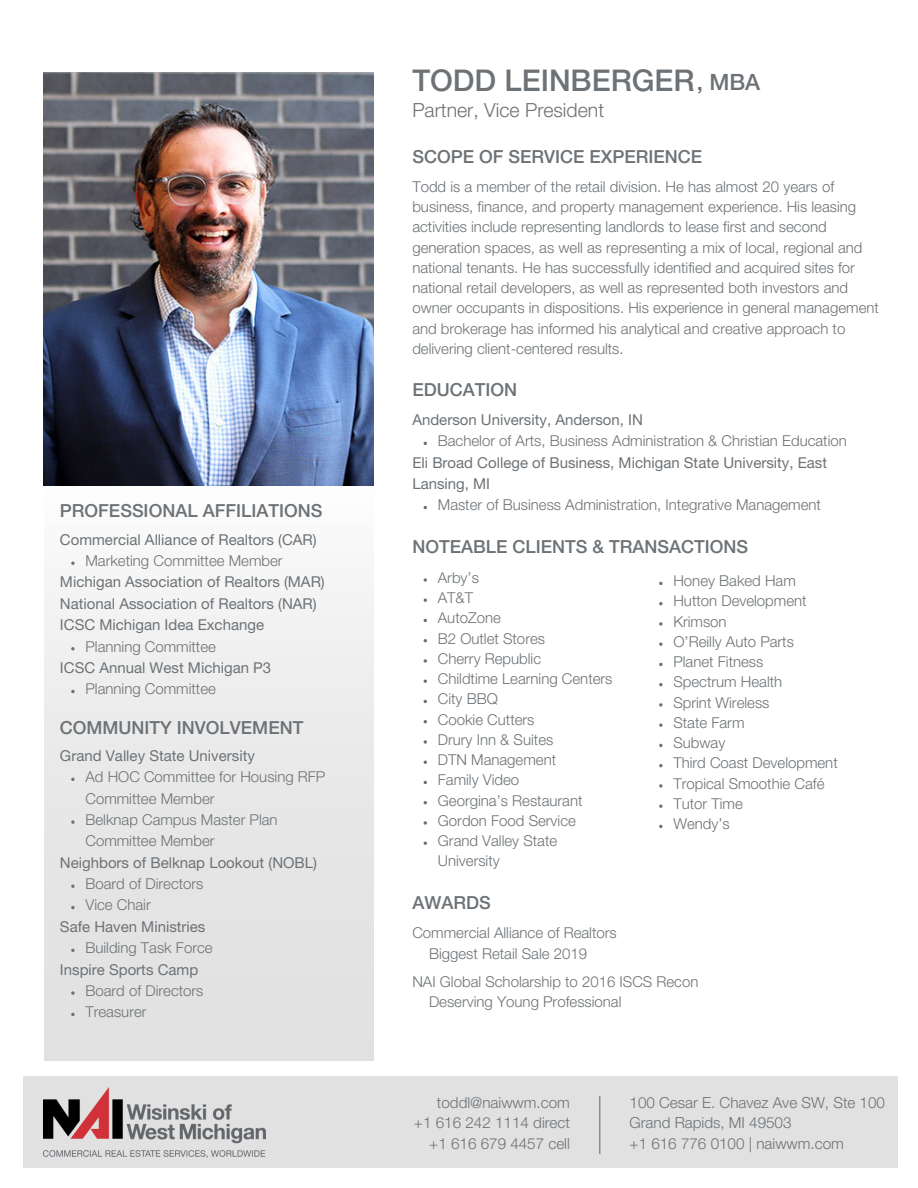
<style>
.page{position:relative;width:918px;height:1188px;background:#fff}
.page>*{position:absolute;margin:0;border:0;box-sizing:border-box;transform-origin:0 0}
.t1{font:500 30px "Helvetica Neue LT Std";color:#6d7276}
.t2{font:500 22.5px "Helvetica Neue LT Std";color:#6d7276}
.t3{font:300 19.5px "Helvetica Neue LT Std";color:#6d7276}
.t4{font:500 18px "Helvetica Neue LT Std";color:#6d7276}
.t5{font:300 15.3px "Helvetica Neue LT Std";color:#6d7276}
.t6{font:300 15px/20.2px "Helvetica Neue LT Std";color:#6d7276}
.t7{font:15px/21.3px "Helvetica Neue LT Std";color:#6d7276}
</style>
<div class="page">
<img style="left:44px;top:72px;width:330px;height:989px">
<div style="left:23px;top:1077px;width:875px;height:91px;background:#e1e1e1"></div>
<svg style="left:71px;top:562px;width:4px;height:3px"></svg>
<svg style="left:71px;top:647px;width:4px;height:3px"></svg>
<svg style="left:71px;top:690px;width:4px;height:3px"></svg>
<svg style="left:424px;top:578px;width:3px;height:4px"></svg>
<svg style="left:424px;top:659px;width:3px;height:4px"></svg>
<svg style="left:424px;top:740px;width:3px;height:4px"></svg>
<svg style="left:424px;top:821px;width:3px;height:4px"></svg>
<svg style="left:71px;top:778px;width:4px;height:3px"></svg>
<svg style="left:71px;top:820px;width:4px;height:4px"></svg>
<svg style="left:71px;top:885px;width:4px;height:3px"></svg>
<svg style="left:71px;top:906px;width:4px;height:3px"></svg>
<svg style="left:71px;top:949px;width:4px;height:3px"></svg>
<svg style="left:71px;top:991px;width:4px;height:4px"></svg>
<svg style="left:71px;top:1013px;width:4px;height:3px"></svg>
<svg style="left:659px;top:582px;width:4px;height:3px"></svg>
<svg style="left:659px;top:602px;width:4px;height:3px"></svg>
<svg style="left:659px;top:622px;width:4px;height:4px"></svg>
<svg style="left:659px;top:642px;width:4px;height:4px"></svg>
<svg style="left:659px;top:663px;width:4px;height:3px"></svg>
<svg style="left:659px;top:683px;width:4px;height:3px"></svg>
<svg style="left:659px;top:703px;width:4px;height:4px"></svg>
<svg style="left:659px;top:723px;width:4px;height:4px"></svg>
<svg style="left:659px;top:744px;width:4px;height:3px"></svg>
<svg style="left:659px;top:764px;width:4px;height:3px"></svg>
<svg style="left:659px;top:784px;width:4px;height:4px"></svg>
<svg style="left:659px;top:804px;width:4px;height:4px"></svg>
<svg style="left:659px;top:825px;width:4px;height:3px"></svg>
<hr style="left:599px;top:1096px;width:1px;height:58px;background:#6d7276">
<img style="left:44px;top:1087px;width:221px;height:70px">
<p class="t4" style="left:60px;top:505px;width:264px">PROFESSIONAL AFFILIATIONS</p>
<p class="t6" style="left:85px;top:553px;width:199px">Marketing Committee Member</p>
<p class="t7" style="left:60px;top:531px;width:258px">Commercial Alliance of Realtors (CAR)</p>
<p class="t7" style="left:60px;top:574px;width:266px">Michigan Association of Realtors (MAR)</p>
<p class="t7" style="left:60px;top:595px;width:258px">National Association of Realtors (NAR)</p>
<p class="t7" style="left:60px;top:616px;width:206px">ICSC Michigan Idea Exchange</p>
<p class="t7" style="left:60px;top:659px;width:213px">ICSC Annual West Michigan P3</p>
<p class="t6" style="left:85px;top:638px;width:132px">Planning Committee</p>
<p class="t6" style="left:85px;top:681px;width:132px">Planning Committee</p>
<p class="t4" style="left:60px;top:721px;width:245px">COMMUNITY INVOLVEMENT</p>
<p class="t6" style="left:85px;top:768px;width:241px;line-height:21.3px">Ad HOC Committee for Housing RFP<br>Committee Member</p>
<p class="t6" style="left:85px;top:811px;width:194px;line-height:21.3px">Belknap Campus Master Plan<br>Committee Member</p>
<p class="t6" style="left:85px;top:876px;width:120px">Board of Directors</p>
<p class="t6" style="left:85px;top:897px;width:67px">Vice Chair</p>
<p class="t6" style="left:85px;top:940px;width:129px">Building Task Force</p>
<p class="t6" style="left:85px;top:983px;width:120px">Board of Directors</p>
<p class="t6" style="left:85px;top:1004px;width:63px">Treasurer</p>
<p class="t7" style="left:60px;top:747px;width:196px">Grand Valley State University</p>
<p class="t7" style="left:60px;top:854px;width:259px">Neighbors of Belknap Lookout (NOBL)</p>
<p class="t7" style="left:60px;top:918px;width:147px">Safe Haven Ministries</p>
<p class="t7" style="left:60px;top:961px;width:140px">Inspire Sports Camp</p>
<p class="t1" style="left:412px;top:70px;width:284px">TODD LEINBERGER</p>
<p class="t3" style="left:412px;top:103px;width:193px">Partner, Vice President</p>
<p class="t4" style="left:412px;top:150px;width:291px">SCOPE OF SERVICE EXPERIENCE</p>
<p class="t6" style="left:412px;top:179px;width:468px">Todd is a member of the retail division. He has almost 20 years of business, finance, and property management experience. His leasing activities include representing landlords to lease first and second generation spaces, as well as representing a mix of local, regional and national tenants. He has successfully identified and acquired sites for national retail developers, as well as represented both investors and owner occupants in dispositions. His experience in general management and brokerage has informed his analytical and creative approach to delivering client-centered results.</p>
<p class="t4" style="left:412px;top:383px;width:106px">EDUCATION</p>
<p class="t6" style="left:438px;top:433px;width:411px">Bachelor of Arts, Business Administration &amp; Christian Education</p>
<p class="t2" style="left:697px;top:74px;width:65px">, MBA</p>
<p class="t7" style="left:412px;top:411px;width:232px">Anderson University, Anderson, IN</p>
<p class="t7" style="left:412px;top:454px;width:416px">Eli Broad College of Business, Michigan State University, East<br>Lansing, MI</p>
<p class="t6" style="left:438px;top:497px;width:385px">Master of Business Administration, Integrative Management</p>
<p class="t4" style="left:412px;top:541px;width:337px">NOTEABLE CLIENTS &amp; TRANSACTIONS</p>
<p class="t6" style="left:438px;top:569px;width:43px">Arby’s</p>
<p class="t6" style="left:438px;top:590px;width:37px">AT&amp;T</p>
<p class="t6" style="left:438px;top:610px;width:65px">AutoZone</p>
<p class="t6" style="left:438px;top:630px;width:109px">B2 Outlet Stores</p>
<p class="t6" style="left:438px;top:650px;width:105px">Cherry Republic</p>
<p class="t6" style="left:438px;top:671px;width:176px">Childtime Learning Centers</p>
<p class="t6" style="left:438px;top:691px;width:61px">City BBQ</p>
<p class="t6" style="left:438px;top:711px;width:98px">Cookie Cutters</p>
<p class="t6" style="left:438px;top:731px;width:117px">Drury Inn &amp; Suites</p>
<p class="t6" style="left:438px;top:752px;width:120px">DTN Management</p>
<p class="t6" style="left:438px;top:772px;width:83px">Family Video</p>
<p class="t6" style="left:438px;top:792px;width:146px">Georgina’s Restaurant</p>
<p class="t6" style="left:438px;top:812px;width:140px">Gordon Food Service</p>
<p class="t6" style="left:438px;top:833px;width:121px">Grand Valley State<br>University</p>
<p class="t6" style="left:673px;top:573px;width:124px">Honey Baked Ham</p>
<p class="t6" style="left:673px;top:593px;width:135px">Hutton Development</p>
<p class="t6" style="left:673px;top:613px;width:55px">Krimson</p>
<p class="t6" style="left:673px;top:634px;width:122px">O’Reilly Auto Parts</p>
<p class="t6" style="left:673px;top:654px;width:91px">Planet Fitness</p>
<p class="t6" style="left:673px;top:674px;width:110px">Spectrum Health</p>
<p class="t6" style="left:673px;top:694px;width:98px">Sprint Wireless</p>
<p class="t6" style="left:673px;top:715px;width:73px">State Farm</p>
<p class="t6" style="left:673px;top:735px;width:53px">Subway</p>
<p class="t6" style="left:673px;top:755px;width:166px">Third Coast Development</p>
<p class="t6" style="left:673px;top:775px;width:153px">Tropical Smoothie Café</p>
<p class="t6" style="left:673px;top:796px;width:71px">Tutor Time</p>
<p class="t6" style="left:673px;top:816px;width:58px">Wendy’s</p>
<p class="t4" style="left:412px;top:896px;width:80px">AWARDS</p>
<p class="t6" style="left:412px;top:925px;width:206px">Commercial Alliance of Realtors</p>
<p class="t6" style="left:429px;top:945px;width:160px">Biggest Retail Sale 2019</p>
<p class="t6" style="left:412px;top:973px;width:288px">NAI Global Scholarship to 2016 ISCS Recon</p>
<p class="t6" style="left:429px;top:994px;width:194px">Deserving Young Professional</p>
<p class="t5" style="left:437px;top:1097px;width:135px">toddl@naiwwm.com</p>
<p class="t5" style="left:414px;top:1118px;width:158px">+1 616 242 1114 direct</p>
<p class="t5" style="left:429px;top:1138px;width:142px">+1 616 679 4457 cell</p>
<p class="t5" style="left:630px;top:1097px;width:257px">100 Cesar E. Chavez Ave SW, Ste 100</p>
<p class="t5" style="left:630px;top:1118px;width:164px">Grand Rapids, MI 49503</p>
<p class="t5" style="left:630px;top:1138px;width:216px">+1 616 776 0100 | naiwwm.com</p>
</div>
